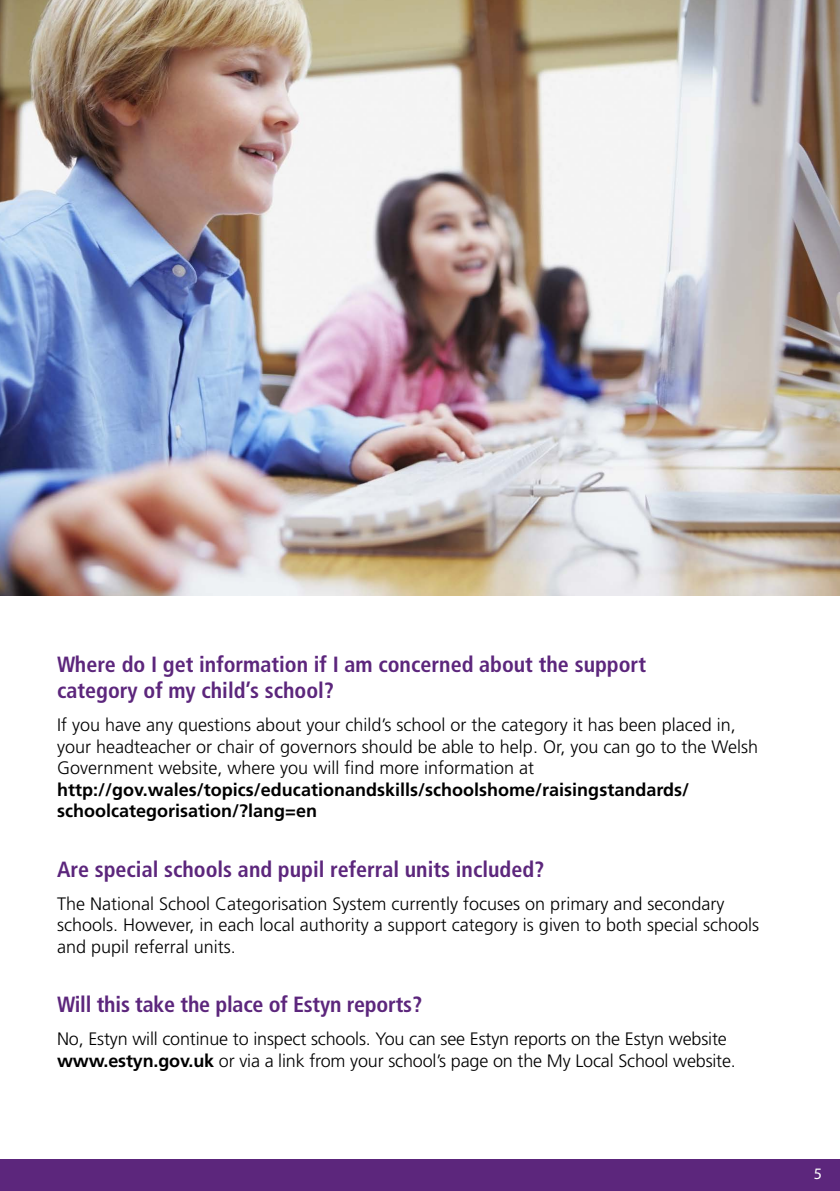
<style>
.page{position:relative;width:840px;height:1191px;background:#fff}
.page>*{position:absolute;margin:0;border:0;box-sizing:border-box;transform-origin:0 0}
.t1{font:700 condensed 22px/26.4px "Frutiger LT Std";color:#5c267c}
.t2{font:300 18px/21.6px "Frutiger LT Std";color:#000}
.t3{font:700 18px/21.6px "Frutiger LT Std";color:#000}
.t4{font:16px "Myriad Pro";color:#fff}
.s1{font-weight:700}
</style>
<div class="page">
<img style="left:0;top:0;width:839px;height:595px">
<div style="left:0;top:1159px;width:839px;height:32px;background:#5c267c"></div>
<p class="t1" style="left:57px;top:651px;width:590px">Where do I get information if I am concerned about the support category of my child’s school?</p>
<p class="t2" style="left:57px;top:714px;width:702px">If you have any questions about your child’s school or the category it has been placed in, your headteacher or chair of governors should be able to help. Or, you can go to the Welsh<br>Government website, where you will find more information at</p>
<p class="t3" style="left:57px;top:778px;width:633px">http://gov.wales/topics/educationandskills/schoolshome/raisingstandards/ schoolcategorisation/?lang=en</p>
<p class="t1" style="left:57px;top:856px;width:488px">Are special schools and pupil referral units included?</p>
<p class="t2" style="left:57px;top:893px;width:703px">The National School Categorisation System currently focuses on primary and secondary schools. However, in each local authority a support category is given to both special schools and pupil referral units.</p>
<p class="t1" style="left:57px;top:991px;width:366px">Will this take the place of Estyn reports?</p>
<p class="t2" style="left:57px;top:1028px;width:680px">No, Estyn will continue to inspect schools. You can see Estyn reports on the Estyn website <span class="s1">www.estyn.gov.uk</span> or via a link from your school’s page on the My Local School website.</p>
<p class="t4" style="left:813px;top:1163px;width:10px">5</p>
</div>
